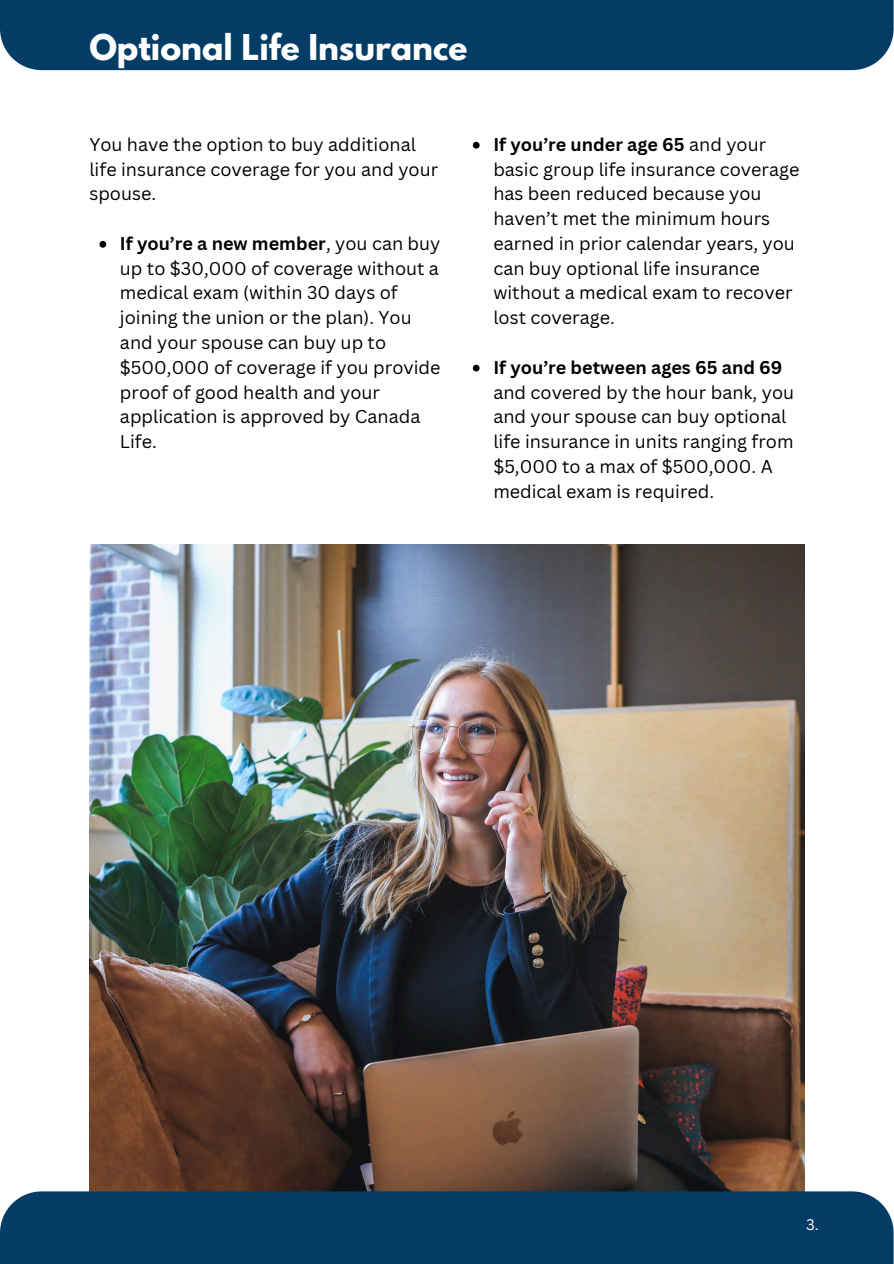
<style>
.page{position:relative;width:894px;height:1264px;background:#fff}
.page>*{position:absolute;margin:0;border:0;box-sizing:border-box;transform-origin:0 0}
.t1{font:700 31.5px "League Spartan";color:#fff}
.t2{font:18px/24.8px "Canva Sans";color:#000}
.t3{font:15px "Canva Sans";color:#fff}
.s1{font-weight:700}
</style>
<div class="page">
<div style="left:0;top:0;width:893px;height:70px;background:#033c65"></div>
<img style="left:89px;top:544px;width:715px;height:647px">
<div style="left:0;top:1191px;width:893px;height:72px;background:#033c65"></div>
<svg style="left:99px;top:241px;width:7px;height:7px"></svg>
<svg style="left:472px;top:142px;width:7px;height:7px"></svg>
<svg style="left:472px;top:365px;width:7px;height:6px"></svg>
<h1 class="t1" style="left:89px;top:31px;width:379px">Optional Life Insurance</h1>
<h2 class="t2" style="left:89px;top:131px;width:350px">You have the option to buy additional life insurance coverage for you and your spouse.</h2>
<p class="t2" style="left:120px;top:230px;width:322px"><span class="s1">If you’re a new member</span>, you can buy up to $30,000 of coverage without a medical exam (within 30 days of joining the union or the plan). You and your spouse can buy up to $500,000 of coverage if you provide proof of good health and your application is approved by Canada<br>Life.</p>
<p class="t2" style="left:493px;top:131px;width:307px"><span class="s1">If you’re under age 65</span> and your basic group life insurance coverage has been reduced because you haven’t met the minimum hours earned in prior calendar years, you can buy optional life insurance without a medical exam to recover lost coverage.</p>
<p class="t2" style="left:493px;top:354px;width:302px"><span class="s1">If you’re between ages 65 and 69 </span>and covered by the hour bank, you and your spouse can buy optional life insurance in units ranging from $5,000 to a max of $500,000. A medical exam is required.</p>
<p class="t3" style="left:805px;top:1213px;width:14px">3.</p>
</div>
